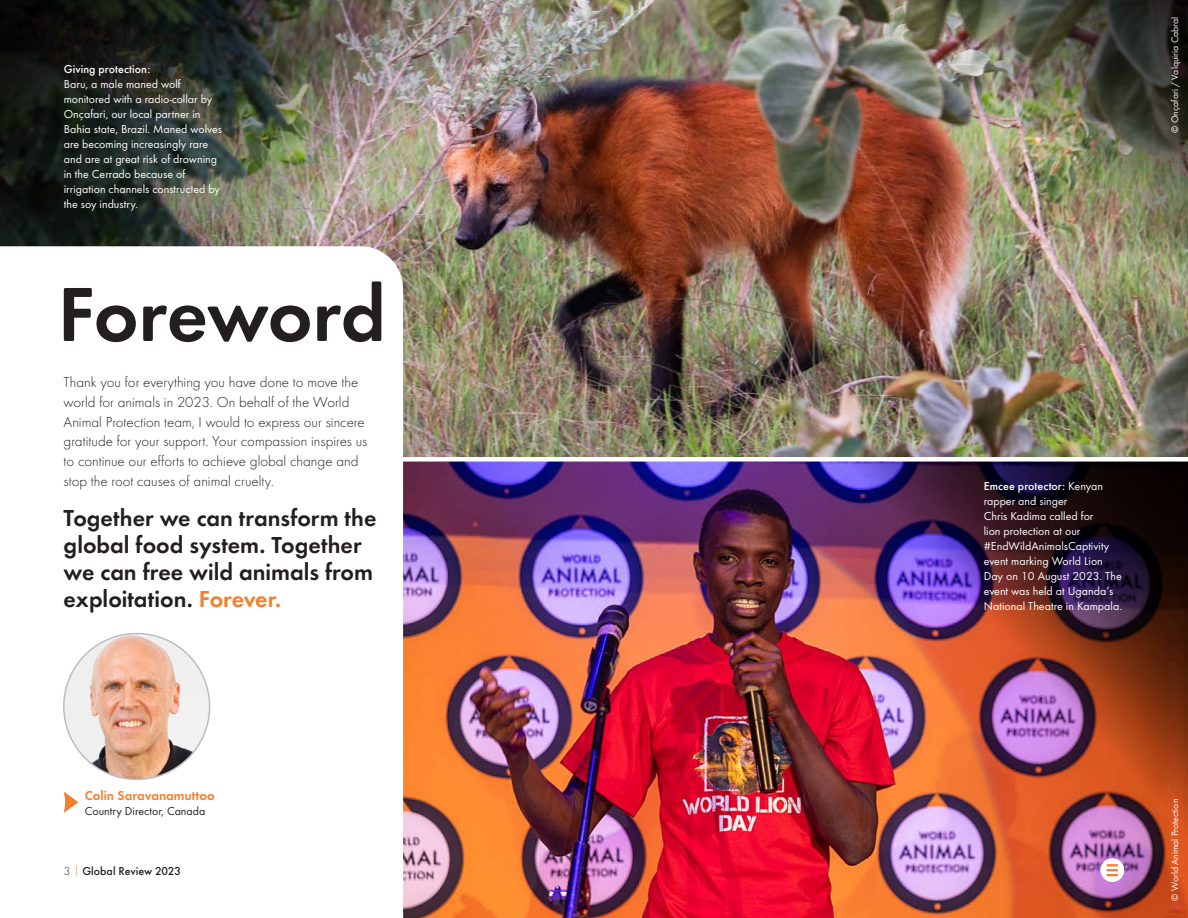
<style>
.page{position:relative;width:1188px;height:918px;background:#fff}
.page>*{position:absolute;margin:0;border:0;box-sizing:border-box;transform-origin:0 0}
.List_Paragraph{font:600 79.5px "Futura Round";letter-spacing:-.005em;color:#231f20}
.t1{font:600 24px/27px "Futura Round";color:#231f20}
.t2{font:300 15px/20px "Futura Round";color:#231f20}
.t3{font:600 13.5px "Futura Round";color:#f47f2a}
.t4{font:12px/15px "Futura Round";color:#fff}
.t5{font:12px "Futura Round";color:#231f20}
.t6{font:500 12px "Futura Round";color:#231f20}
.t7{font:9.75px "Futura Round";color:#fff}
.s1{font-weight:500}
.s2{color:#f47f2a}
.s3{font-weight:300}
.s4{font-weight:300;color:#f47f2a}
</style>
<div class="page">
<img style="left:0;top:0;width:702px;height:457px">
<img style="left:702px;top:0;width:486px;height:457px">
<img style="left:403px;top:462px;width:166px;height:456px">
<img style="left:569px;top:462px;width:619px;height:456px">
<svg style="left:0;top:246px;width:403px;height:567px"></svg>
<svg style="left:1100px;top:858px;width:24px;height:24px"></svg>
<svg style="left:1108px;top:864px;width:9px;height:12px"></svg>
<svg style="left:64px;top:792px;width:14px;height:21px"></svg>
<div style="left:400px;top:457px;width:788px;height:5px;background:#fff"></div>
<img style="left:64px;top:634px;width:146px;height:145px;border-radius:73px">
<p class="t4" style="left:64px;top:60px;width:160px"><span class="s1">Giving protection:<br></span>Baru, a male maned wolf monitored with a radio-collar by<br>Onçafari, our local partner in<br>Bahia state, Brazil. Maned wolves are becoming increasingly rare and are at great risk of drowning in the Cerrado because of irrigation channels constructed by the soy industry.</p>
<p class="List_Paragraph" style="left:58px;top:255px;width:330px">Foreword</p>
<p class="t2" style="left:64px;top:371px;width:305px">Thank you for everything you have done to move the world for animals in 2023. On behalf of the World Animal Protection team, I would to express our sincere gratitude for your support. Your compassion inspires us to continue our efforts to achieve global change and stop the root causes of animal cruelty.</p>
<p class="t1" style="left:64px;top:503px;width:314px">Together we can transform the global food system. Together we can free wild animals from exploitation. <span class="s2">Forever.</span></p>
<p class="t3" style="left:85px;top:785px;width:131px">Colin Saravanamuttoo</p>
<p class="t5" style="left:85px;top:802px;width:122px">Country Director, Canada</p>
<p class="t6" style="left:64px;top:862px;width:119px"><span class="s3">3</span> <span class="s4">|</span> Global Review 2023</p>
<p class="t7" style="left:1168px;top:133px;width:117px;rotate:-90deg">© Onçafari / Valquiria Cabral</p>
<p class="t4" style="left:984px;top:478px;width:140px"><span class="s1">Emcee protector:</span> Kenyan rapper and singer<br>Chris Kadima called for<br>lion protection at our #EndWildAnimalsCaptivity event marking World Lion<br>Day on 10 August 2023. The event was held at Uganda’s<br>National Theatre in Kampala.</p>
<p class="t7" style="left:1168px;top:901px;width:104px;rotate:-90deg">© World Animal Protection</p>
</div>
